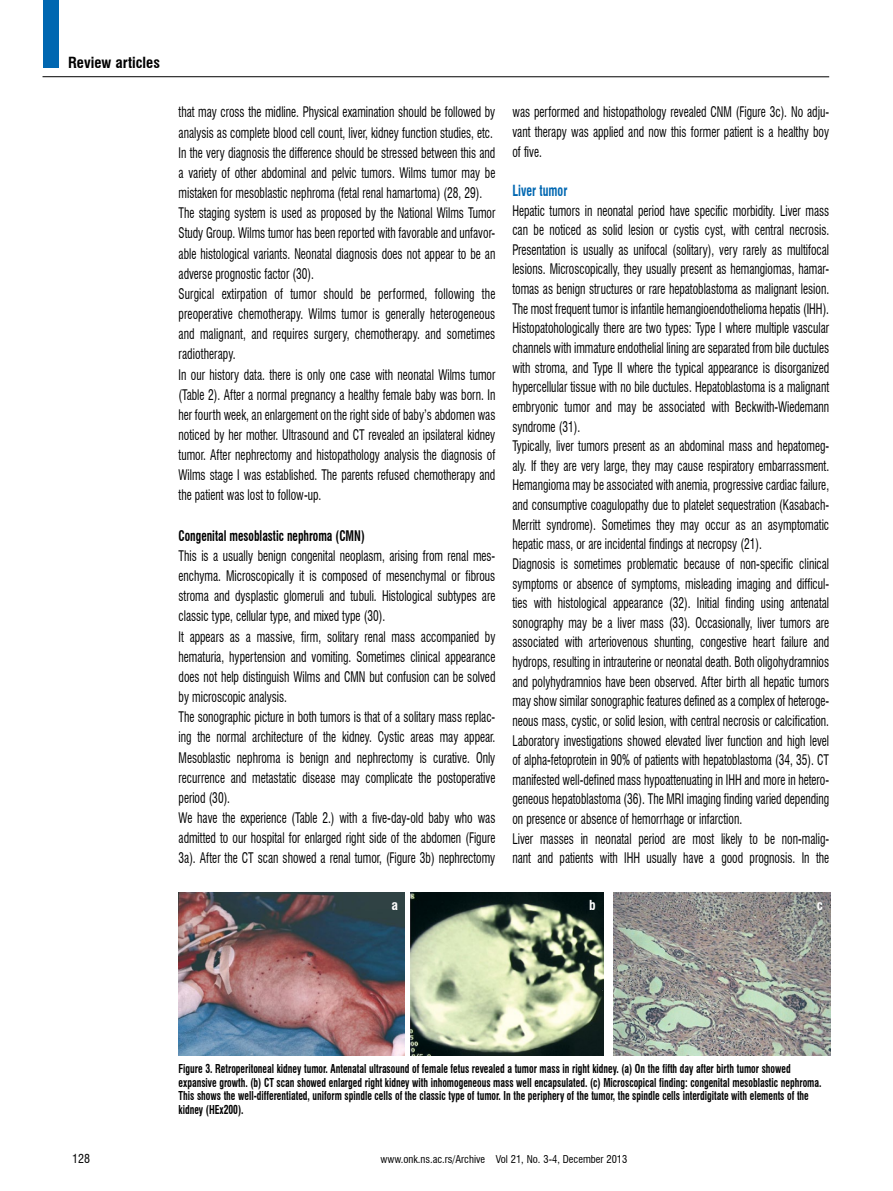
<style>
.page{position:relative;width:893px;height:1191px;background:#fff}
.page>*{position:absolute;margin:0;border:0;box-sizing:border-box;transform-origin:0 0}
.t1{font:700 condensed 15px "Swiss 721 BT";color:#000}
.t2{font:700 condensed 15px "Swiss 721 BT";color:#0067b1;scale:.8 1}
.t3{font:condensed 14.25px/19.6px "Swiss 721 BT";color:#000;scale:.8 1}
.t4{font:700 condensed 14.25px "Swiss 721 BT";color:#000;scale:.8 1}
.t5{font:700 condensed 13.5px "Swiss 721 BT";color:#fff}
.t6{font:700 condensed 12px/13.5px "Swiss 721 BT";color:#000;scale:.8 1}
.t7{font:condensed 12px "Swiss 721 BT";color:#000}
.t8{font:condensed 10.5px "Swiss 721 BT";color:#000}
</style>
<div class="page">
<div style="left:43px;top:0;width:16px;height:67px;background:#0067b1"></div>
<hr style="left:43px;top:76px;width:786px;height:1px;background:#000">
<img style="left:179px;top:893px;width:225px;height:162px">
<img style="left:410px;top:893px;width:193px;height:162px">
<img style="left:614px;top:893px;width:216px;height:162px">
<p class="t1" style="left:68px;top:53px;width:93px">Review articles</p>
<p class="t3" style="left:179px;top:102px;width:398px;line-height:20.1px">that may cross the midline. Physical examination should be followed by analysis as complete blood cell count, liver, kidney function studies, etc.<br>In the very diagnosis the difference should be stressed between this and a variety of other abdominal and pelvic tumors. Wilms tumor may be mistaken for mesoblastic nephroma (fetal renal hamartoma) (28, 29).<br>The staging system is used as proposed by the National Wilms Tumor Study Group. Wilms tumor has been reported with favorable and unfavor&shy;able histological variants. Neonatal diagnosis does not appear to be an adverse prognostic factor (30).<br>Surgical extirpation of tumor should be performed, following the preoperative chemotherapy. Wilms tumor is generally heterogeneous and malignant, and requires surgery, chemotherapy. and sometimes radiotherapy.<br>In our history data. there is only one case with neonatal Wilms tumor (Table 2). After a normal pregnancy a healthy female baby was born. In her fourth week, an enlargement on the right side of baby’s abdomen was noticed by her mother. Ultrasound and CT revealed an ipsilateral kidney tumor. After nephrectomy and histopathology analysis the diagnosis of Wilms stage I was established. The parents refused chemotherapy and the patient was lost to follow-up.</p>
<p class="t4" style="left:179px;top:527px;width:234px">Congenital mesoblastic nephroma (CMN)</p>
<p class="t3" style="left:179px;top:545px;width:398px;line-height:20.1px">This is a usually benign congenital neoplasm, arising from renal mes&shy;enchyma. Microscopically it is composed of mesenchymal or fibrous stroma and dysplastic glomeruli and tubuli. Histological subtypes are classic type, cellular type, and mixed type (30).<br>It appears as a massive, firm, solitary renal mass accompanied by hematuria, hypertension and vomiting. Sometimes clinical appearance does not help distinguish Wilms and CMN but confusion can be solved by microscopic analysis.<br>The sonographic picture in both tumors is that of a solitary mass replac&shy;ing the normal architecture of the kidney. Cystic areas may appear.<br>Mesoblastic nephroma is benign and nephrectomy is curative. Only recurrence and metastatic disease may complicate the postoperative period (30).<br>We have the experience (Table 2.) with a five-day-old baby who was admitted to our hospital for enlarged right side of the abdomen (Figure 3a). After the CT scan showed a renal tumor, (Figure 3b) nephrectomy</p>
<p class="t3" style="left:512px;top:102px;width:397px;text-align:justify">was performed and histopathology revealed CNM (Figure 3c). No adju&shy;vant therapy was applied and now this former patient is a healthy boy of five.</p>
<p class="t2" style="left:512px;top:181px;width:70px">Liver tumor</p>
<p class="t3" style="left:512px;top:201px;width:398px">Hepatic tumors in neonatal period have specific morbidity. Liver mass can be noticed as solid lesion or cystis cyst, with central necrosis.<br>Presentation is usually as unifocal (solitary), very rarely as multifocal lesions. Microscopically, they usually present as hemangiomas, hamar&shy;tomas as benign structures or rare hepatoblastoma as malignant lesion.<br>The most frequent tumor is infantile hemangioendothelioma hepatis (IHH).<br>Histopatohologically there are two types: Type I where multiple vascular channels with immature endothelial lining are separated from bile ductules with stroma, and Type II where the typical appearance is disorganized hypercellular tissue with no bile ductules. Hepatoblastoma is a malignant embryonic tumor and may be associated with Beckwith-Wiedemann syndrome (31).<br>Typically, liver tumors present as an abdominal mass and hepatomeg&shy;aly. If they are very large, they may cause respiratory embarrassment.<br>Hemangioma may be associated with anemia, progressive cardiac failure, and consumptive coagulopathy due to platelet sequestration (Kasabach-Merritt syndrome). Sometimes they may occur as an asymptomatic hepatic mass, or are incidental findings at necropsy (21).<br>Diagnosis is sometimes problematic because of non-specific clinical symptoms or absence of symptoms, misleading imaging and difficul&shy;ties with histological appearance (32). Initial finding using antenatal sonography may be a liver mass (33). Occasionally, liver tumors are associated with arteriovenous shunting, congestive heart failure and hydrops, resulting in intrauterine or neonatal death. Both oligohydramnios and polyhydramnios have been observed. After birth all hepatic tumors may show similar sonographic features defined as a complex of heteroge&shy;neous mass, cystic, or solid lesion, with central necrosis or calcification.<br>Laboratory investigations showed elevated liver function and high level of alpha-fetoprotein in 90% of patients with hepatoblastoma (34, 35). CT manifested well-defined mass hypoattenuating in IHH and more in hetero&shy;geneous hepatoblastoma (36). The MRI imaging finding varied depending on presence or absence of hemorrhage or infarction.<br>Liver masses in neonatal period are most likely to be non-malig&shy;nant and patients with IHH usually have a good prognosis. In the</p>
<p class="t5" style="left:391px;top:897px;width:8px">a</p>
<p class="t5" style="left:589px;top:897px;width:8px">b</p>
<p class="t5" style="left:817px;top:897px;width:8px">c</p>
<p class="t7" style="left:72px;top:1151px;width:19px">128</p>
<p class="t6" style="left:179px;top:1062px;width:805px">Figure 3. Retroperitoneal kidney tumor. Antenatal ultrasound of female fetus revealed a tumor mass in right kidney. (a) On the fifth day after birth tumor showed expansive growth. (b) CT scan showed enlarged right kidney with inhomogeneous mass well encapsulated. (c) Microscopical finding: congenital mesoblastic nephroma.<br>This shows the well-differentiated, uniform spindle cells of the classic type of tumor. In the periphery of the tumor, the spindle cells interdigitate with elements of the kidney (HEx200).</p>
<p class="t8" style="left:380px;top:1153px;width:248px">www.onk.ns.ac.rs/Archive Vol 21, No. 3-4, December 2013</p>
</div>
